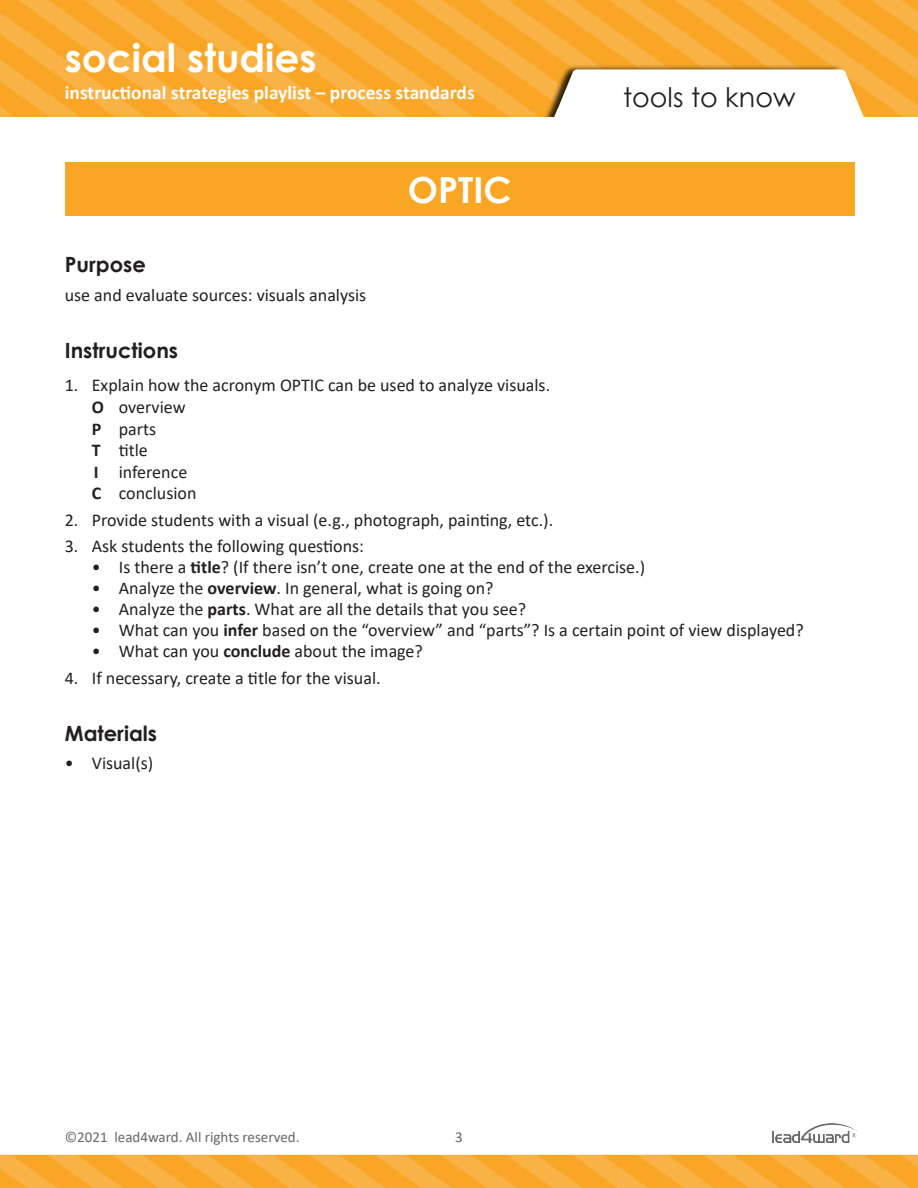
<style>
.page{position:relative;width:918px;height:1188px;background:#fff}
.page>*{position:absolute;margin:0;border:0;box-sizing:border-box;transform-origin:0 0}
.t1{font:700 39px "Century Gothic";color:#fff}
.Strategy_Name{font:700 36px "Century Gothic";color:#fff}
.t2{font:27px "Century Gothic";color:#231f20}
.Subheadings{font:700 21px "Century Gothic";color:#231f20}
.t3{font:700 19.5px "Calibri";color:#fff}
.t4{font:18px "Calibri";color:#231f20}
.t5{font:15px "Calibri";color:#666}
.s1{font-weight:700}
</style>
<div class="page">
<svg style="left:846px;top:0;width:61px;height:117px;fill:#f9a627"></svg>
<svg style="left:785px;top:0;width:61px;height:63px;fill:#f9a627"></svg>
<svg style="left:724px;top:0;width:61px;height:63px;fill:#f9a627"></svg>
<svg style="left:0;top:0;width:663px;height:117px;fill:#f9a627"></svg>
<img style="left:541px;top:63px;width:326px;height:54px">
<svg style="left:551px;top:69px;width:315px;height:48px"></svg>
<svg style="left:18px;top:1154px;width:30px;height:34px"></svg>
<svg style="left:48px;top:1154px;width:31px;height:34px"></svg>
<svg style="left:886px;top:1154px;width:32px;height:34px"></svg>
<svg style="left:825px;top:1123px;width:61px;height:65px"></svg>
<svg style="left:764px;top:1123px;width:61px;height:65px"></svg>
<svg style="left:79px;top:1154px;width:685px;height:34px;fill:#f9a729"></svg>
<img style="left:772px;top:1124px;width:85px;height:18px">
<div style="left:65px;top:162px;width:790px;height:54px;background:#f9a625"></div>
<h1 class="t1" style="left:65px;top:29px;width:253px">social studies</h1>
<p class="t3" style="left:65px;top:79px;width:411px">instructional strategies playlist – process standards</p>
<p class="Strategy_Name" style="left:408px;top:162px;width:105px">OPTIC</p>
<h3 class="t2" style="left:623px;top:79px;width:174px">tools to know</h3>
<p class="Subheadings" style="left:65px;top:249px;width:83px">Purpose</p>
<p class="t4" style="left:65px;top:282px;width:303px">use and evaluate sources: visuals analysis</p>
<p class="Subheadings" style="left:65px;top:335px;width:115px">Instructions</p>
<p class="t4" style="left:65px;top:373px;width:487px">1. Explain how the acronym OPTIC can be used to analyze visuals.</p>
<p class="t4" style="left:92px;top:394px;width:95px"><span class="s1">O</span> overview</p>
<p class="t4" style="left:92px;top:416px;width:66px"><span class="s1">P</span> parts</p>
<p class="t4" style="left:92px;top:438px;width:58px"><span class="s1">T</span> title</p>
<p class="t4" style="left:94px;top:459px;width:95px"><span class="s1">I</span> inference</p>
<p class="t4" style="left:92px;top:481px;width:106px"><span class="s1">C</span> conclusion</p>
<p class="t4" style="left:65px;top:507px;width:490px">2. Provide students with a visual (e.g., photograph, painting, etc.).</p>
<p class="t4" style="left:65px;top:534px;width:301px">3. Ask students the following questions:</p>
<p class="t4" style="left:92px;top:555px;width:555px">• Is there a <span class="s1">title</span>? (If there isn’t one, create one at the end of the exercise.)</p>
<p class="t4" style="left:92px;top:576px;width:403px">• Analyze the <span class="s1">overview</span>. In general, what is going on?</p>
<p class="t4" style="left:92px;top:597px;width:436px">• Analyze the <span class="s1">parts</span>. What are all the details that you see?</p>
<p class="t4" style="left:92px;top:618px;width:713px">• What can you <span class="s1">infer</span> based on the “overview” and “parts”? Is a certain point of view displayed?</p>
<p class="t4" style="left:92px;top:639px;width:333px">• What can you <span class="s1">conclude</span> about the image?</p>
<p class="t4" style="left:65px;top:665px;width:317px">4. If necessary, create a title for the visual.</p>
<p class="Subheadings" style="left:65px;top:718px;width:94px">Materials</p>
<p class="t4" style="left:65px;top:750px;width:90px">• Visual(s)</p>
<p class="t5" style="left:65px;top:1127px;width:236px">©2021 lead4ward. All rights reserved.</p>
<p class="t5" style="left:455px;top:1127px;width:9px">3</p>
</div>
